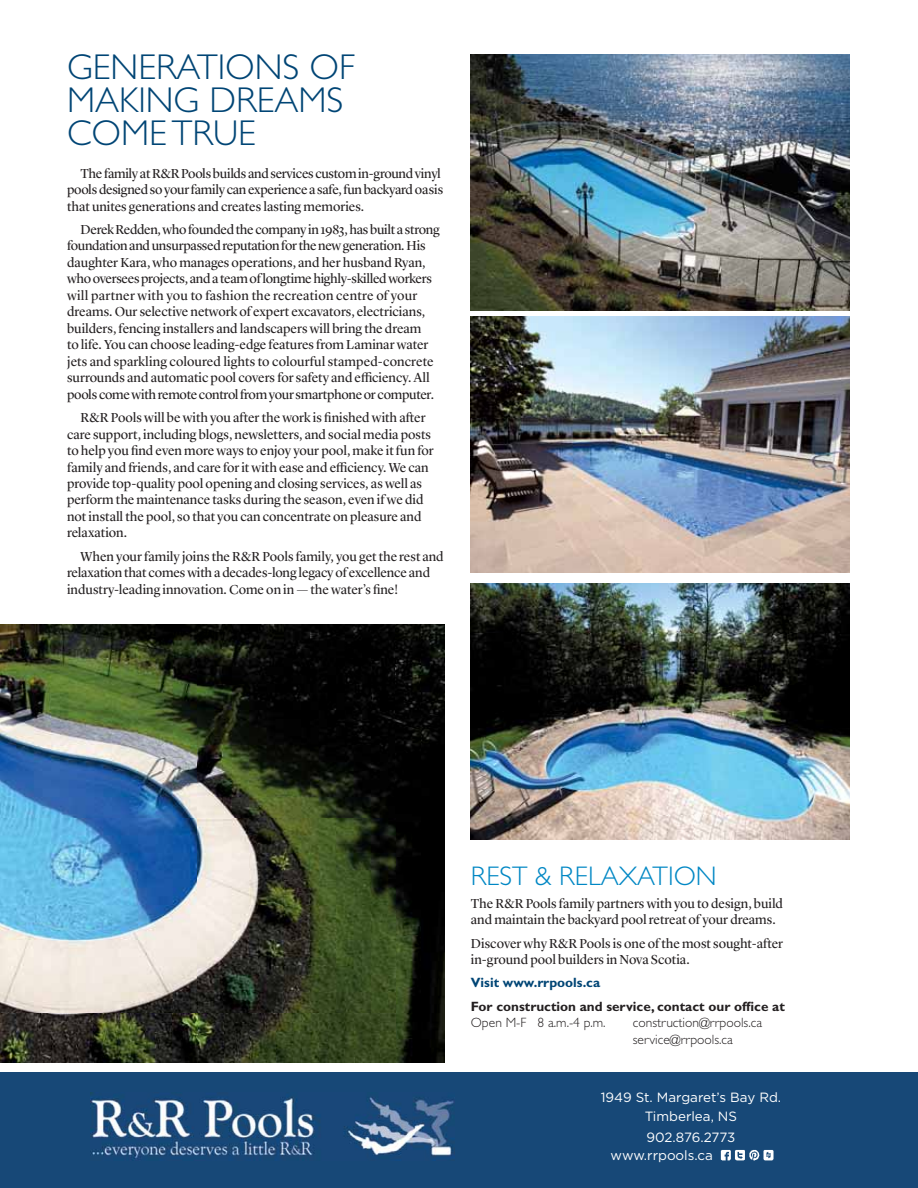
<style>
.page{position:relative;width:918px;height:1188px;background:#fff}
.page>*{position:absolute;margin:0;border:0;box-sizing:border-box;transform-origin:0 0}
.t1{font:300 36px/33px "Gill Sans Std";color:#004575}
.t2{font:300 27px "Gill Sans Std";color:#0087c4}
.t3{font:13.5px/16.5px "Lyon Display";color:#231f20}
.t4{font:13.5px/16.5px "Lyon Display";letter-spacing:-.02em;color:#231f20}
.t5{font:300 13.5px/16.5px "Gill Sans Std";color:#231f20}
.t6{font:700 13.5px "Gill Sans Std";color:#231f20}
.t7{font:700 13.5px "Gill Sans Std";color:#004575}
.t8{font:13.35px/18.9px "Gotham";color:#fff;text-align:center}
</style>
<div class="page">
<div style="left:0;top:1072px;width:918px;height:116px;background:#174877"></div>
<img style="left:91px;top:1092px;width:364px;height:69px">
<img style="left:720px;top:1149px;width:54px;height:12px">
<img style="left:0;top:624px;width:445px;height:439px">
<img style="left:471px;top:316px;width:379px;height:257px">
<img style="left:471px;top:54px;width:379px;height:256px">
<img style="left:471px;top:583px;width:379px;height:257px">
<h1 class="t1" style="left:67px;top:50px;width:289px">GENERATIONS OF<br>MAKING DREAMS<br>COME TRUE</h1>
<p class="t4" style="left:67px;top:165px;width:378px;text-indent:14px">The family at R&amp;R Pools builds and services custom in-ground vinyl pools designed so your family can experience a safe, fun backyard oasis that unites generations and creates lasting memories.</p>
<p class="t3" style="left:67px;top:222px;width:374px;text-indent:14px">Derek Redden, who founded the company in 1983, has built a strong foundation and unsurpassed reputation for the new generation. His daughter Kara, who manages operations, and her husband Ryan, who oversees projects, and a team of longtime highly-skilled workers will partner with you to fashion the recreation centre of your dreams. Our selective network of expert excavators, electricians, builders, fencing installers and landscapers will bring the dream<br>to life. You can choose leading-edge features from Laminar water jets and sparkling coloured lights to colourful stamped-concrete surrounds and automatic pool covers for safety and efficiency. All pools come with remote control from your smartphone or computer.</p>
<p class="t3" style="left:67px;top:410px;width:368px;text-indent:14px">R&amp;R Pools will be with you after the work is finished with after care support, including blogs, newsletters, and social media posts to help you find even more ways to enjoy your pool, make it fun for family and friends, and care for it with ease and efficiency. We can provide top-quality pool opening and closing services, as well as perform the maintenance tasks during the season, even if we did not install the pool, so that you can concentrate on pleasure and relaxation.</p>
<p class="t3" style="left:67px;top:549px;width:378px;text-indent:14px">When your family joins the R&amp;R Pools family, you get the rest and relaxation that comes with a decades-long legacy of excellence and industry-leading innovation. Come on in — the water’s fine!</p>
<h2 class="t2" style="left:471px;top:859px;width:247px">REST &amp; RELAXATION</h2>
<p class="t3" style="left:471px;top:896px;width:314px">The R&amp;R Pools family partners with you to design, build and maintain the backyard pool retreat of your dreams.</p>
<p class="t3" style="left:471px;top:935px;width:314px">Discover why R&amp;R Pools is one of the most sought-after in-ground pool builders in Nova Scotia.</p>
<p class="t7" style="left:471px;top:975px;width:131px">Visit www.rrpools.ca</p>
<p class="t6" style="left:471px;top:998px;width:315px">For construction and service, contact our office at</p>
<p class="t5" style="left:471px;top:1014px;width:136px">Open M-F 8 a.m.-4 p.m.</p>
<p class="t5" style="left:633px;top:1014px;width:131px">construction@rrpools.ca service@rrpools.ca</p>
<p class="t8" style="left:601px;top:1089px;width:182px">1949 St. Margaret’s Bay Rd.<br>Timberlea, NS</p>
<p class="t8" style="left:611px;top:1129px;width:126px;line-height:17.9px;text-align:left;text-indent:36px">902.876.2773 www.rrpools.ca</p>
</div>
